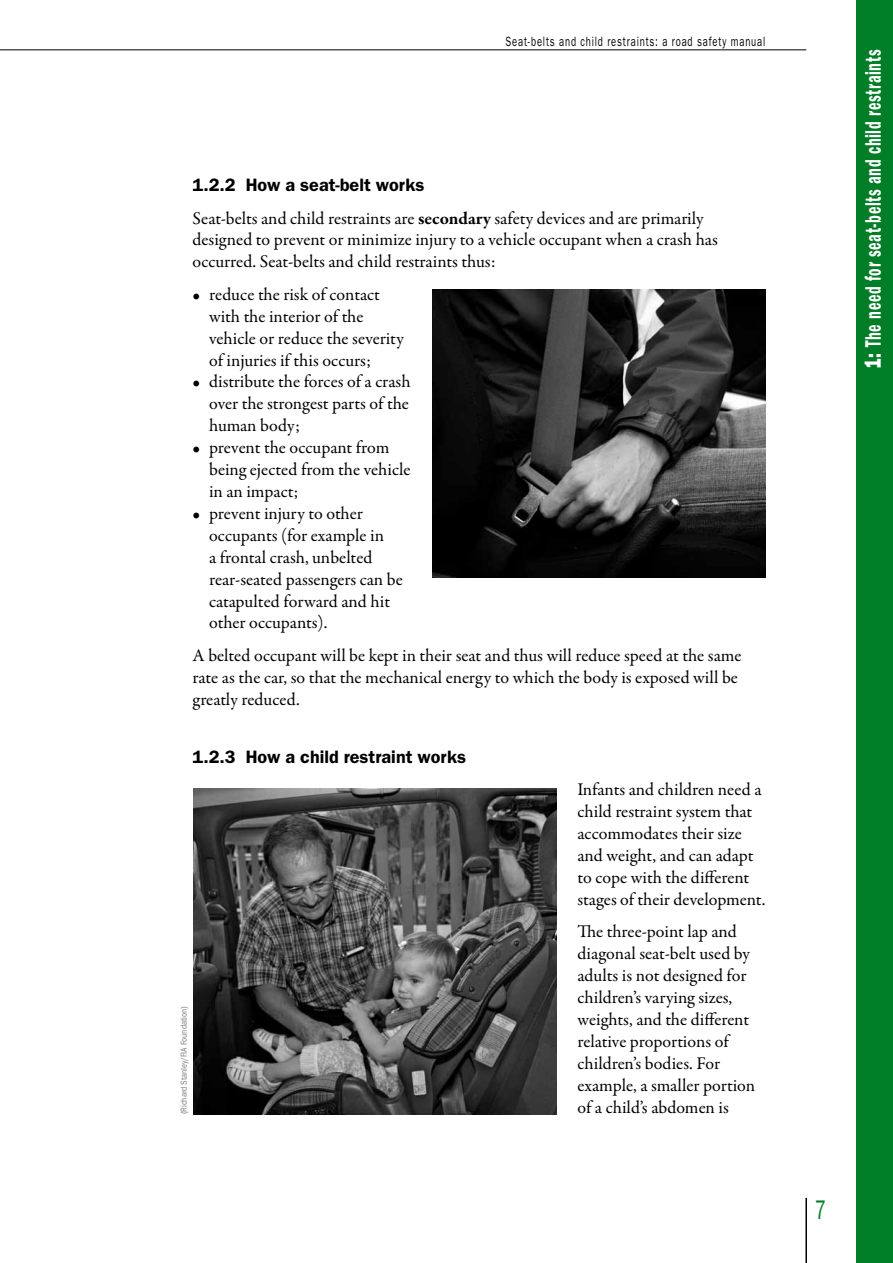
<style>
.page{position:relative;width:893px;height:1263px;background:#fff}
.page>*{position:absolute;margin:0;border:0;box-sizing:border-box;transform-origin:0 0}
.t1{font:27px "ITC Franklin Gothic Std";color:#007d27;scale:.7 1}
.t2{font:23.1px "ITC Franklin Gothic Std Dm Cd";letter-spacing:.04em;color:#fff;scale:.7 1}
.t3{font:18px/21.9px "Garamond Premr Pro";color:#000}
.t4{font:600 18px "ITC Franklin Gothic Std";color:#000}
.t5{font:13.5px "ITC Franklin Gothic Std";letter-spacing:.09em;color:#000;scale:.7 1}
.t6{font:condensed 9px "ITC Franklin Gothic Std";letter-spacing:-.005em;color:#818084}
.s1{font-weight:700}
.s2{font-family:"ITC Franklin Gothic Std Hvy"}
</style>
<div class="page">
<hr style="left:805px;top:1198px;width:2px;height:65px;background:#000">
<div style="left:856px;top:0;width:37px;height:1263px;background:#007d27"></div>
<hr style="left:0;top:50px;width:806px;height:1px;background:#000">
<img style="left:432px;top:290px;width:333px;height:287px">
<img style="left:194px;top:788px;width:362px;height:326px">
<p class="t5" style="left:505px;top:34px;width:373px">Seat-belts and child restraints: a road safety manual</p>
<p class="t4" style="left:193px;top:174px;width:233px">1.2.2 How a seat-belt works</p>
<p class="t3" style="left:193px;top:207px;width:527px">Seat-belts and child restraints are <span class="s1">secondary</span> safety devices and are primarily designed to prevent or minimize injury to a vehicle occupant when a crash has occurred. Seat-belts and child restraints thus:</p>
<p class="t3" style="left:209px;top:284px;width:196px;text-indent:-17px">• reduce the risk of contact with the interior of the vehicle or reduce the severity of injuries if this occurs;</p>
<p class="t3" style="left:209px;top:371px;width:203px;text-align:justify;text-indent:-17px">• distribute the forces of a crash over the strongest parts of the human body;</p>
<p class="t3" style="left:209px;top:437px;width:203px;text-indent:-17px">• prevent the occupant from being ejected from the vehicle in an impact;</p>
<p class="t3" style="left:209px;top:503px;width:195px;text-indent:-17px">• prevent injury to other occupants (for example in<br>a frontal crash, unbelted rear-seated passengers can be catapulted forward and hit other occupants).</p>
<p class="t3" style="left:193px;top:645px;width:550px">A belted occupant will be kept in their seat and thus will reduce speed at the same rate as the car, so that the mechanical energy to which the body is exposed will be greatly reduced.</p>
<p class="t4" style="left:193px;top:746px;width:275px">1.2.3 How a child restraint works</p>
<p class="t6" style="left:179px;top:1114px;width:110px;rotate:-90deg">(Richard Stanley/FIA Foundation)</p>
<p class="t3" style="left:577px;top:779px;width:189px">Infants and children need a child restraint system that accommodates their size and weight, and can adapt to cope with the different stages of their development.</p>
<p class="t3" style="left:577px;top:921px;width:179px">The three-point lap and diagonal seat-belt used by adults is not designed for children’s varying sizes, weights, and the different relative proportions of children’s bodies. For example, a smaller portion</p>
<p class="t3" style="left:577px;top:1096px;width:153px">of a child’s abdomen is</p>
<p class="t2" style="left:860px;top:368px;width:456px;rotate:-90deg"><span class="s2">1:</span> The need for seat-belts and child restraints</p>
<h1 class="t1" style="left:815px;top:1195px;width:18px">7</h1>
</div>
